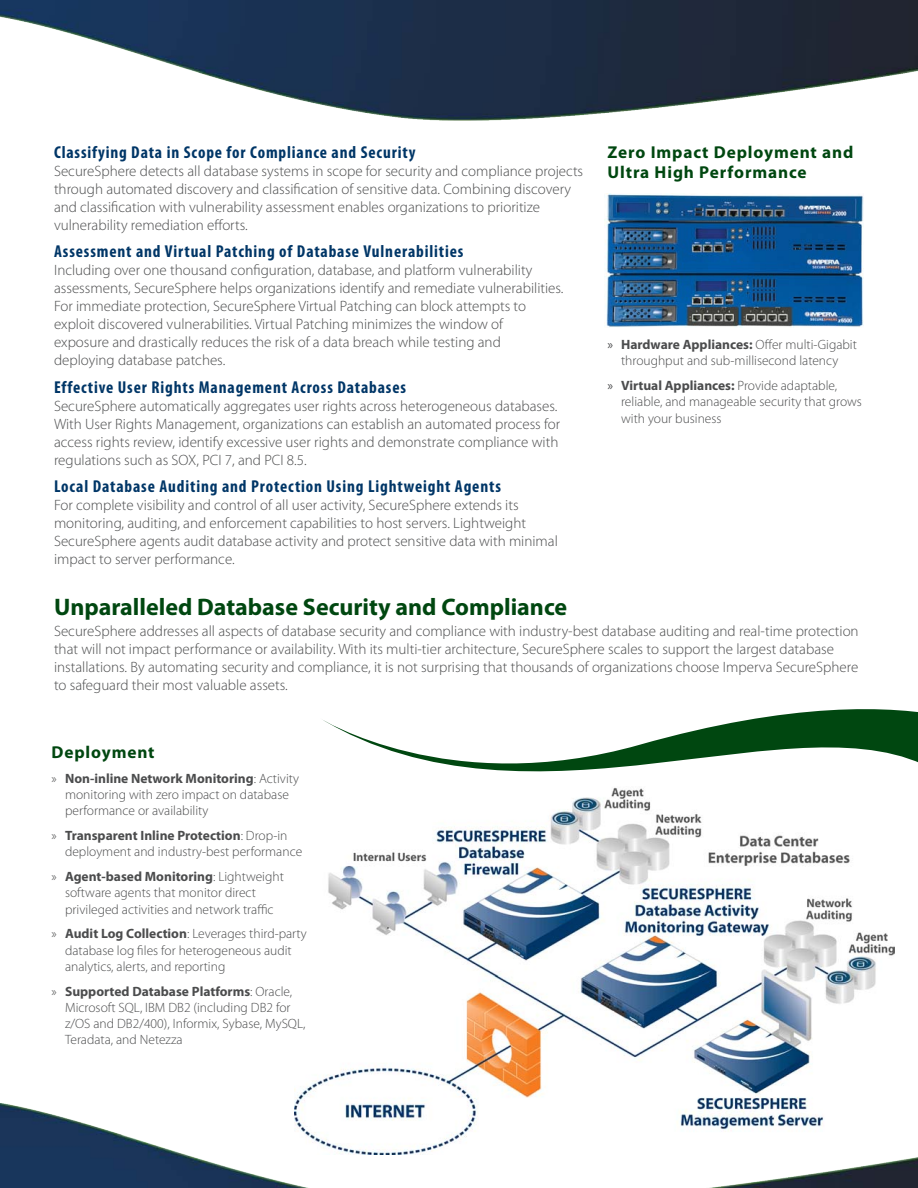
<style>
.page{position:relative;width:918px;height:1188px;background:#fff}
.page>*{position:absolute;margin:0;border:0;box-sizing:border-box;transform-origin:0 0}
.conclusion_header{font:700 24px "Myriad Pro";color:#004710}
.Subhead{font:700 condensed 17.25px "Myriad Pro";letter-spacing:.05em;color:#003667}
.callout_header{font:700 17.25px/20.7px "Myriad Pro";letter-spacing:.05em;color:#004710}
.Body_Copy{font:300 15px/18px "Myriad Pro";color:#4b4c4d}
.callout_bullets{font:300 13.5px/16.2px "Myriad Pro";color:#4b4c4d}
.s1{font-weight:400}
.s2{font-weight:700}
</style>
<div class="page">
<svg style="left:323px;top:709px;width:595px;height:63px"></svg>
<img style="left:0;top:0;width:918px;height:121px">
<img style="left:0;top:1103px;width:918px;height:85px">
<img style="left:294px;top:787px;width:600px;height:367px">
<img style="left:604px;top:194px;width:259px;height:134px">
<p class="Subhead" style="left:54px;top:141px;width:363px">Classifying Data in Scope for Compliance and Security</p>
<p class="Body_Copy" style="left:54px;top:162px;width:531px">SecureSphere detects all database systems in scope for security and compliance projects through automated discovery and classification of sensitive data. Combining discovery and classification with vulnerability assessment enables organizations to prioritize vulnerability remediation efforts.</p>
<p class="Subhead" style="left:54px;top:241px;width:411px">Assessment and Virtual Patching of Database Vulnerabilities</p>
<p class="Body_Copy" style="left:54px;top:261px;width:511px">Including over one thousand configuration, database, and platform vulnerability assessments, SecureSphere helps organizations identify and remediate vulnerabilities.<br>For immediate protection, SecureSphere Virtual Patching can block attempts to exploit discovered vulnerabilities. Virtual Patching minimizes the window of<br>exposure and drastically reduces the risk of a data breach while testing and deploying database patches.</p>
<p class="Subhead" style="left:54px;top:376px;width:354px">Effective User Rights Management Across Databases</p>
<p class="Body_Copy" style="left:54px;top:397px;width:508px">SecureSphere automatically aggregates user rights across heterogeneous databases.<br>With User Rights Management, organizations can establish an automated process for access rights review, identify excessive user rights and demonstrate compliance with regulations such as SOX, PCI 7, and PCI 8.5.</p>
<p class="Subhead" style="left:54px;top:476px;width:448px">Local Database Auditing and Protection Using Lightweight Agents</p>
<p class="Body_Copy" style="left:54px;top:496px;width:505px">For complete visibility and control of all user activity, SecureSphere extends its monitoring, auditing, and enforcement capabilities to host servers. Lightweight SecureSphere agents audit database activity and protect sensitive data with minimal impact to server performance.</p>
<p class="callout_header" style="left:608px;top:141px;width:247px">Zero Impact Deployment and<br>Ultra High Performance</p>
<p class="callout_bullets" style="left:608px;top:337px;width:251px;text-align:center"><span class="s1">»</span> <span class="s2">Hardware Appliances:</span> Offer multi-Gigabit throughput and sub-millisecond latency</p>
<p class="callout_bullets" style="left:621px;top:378px;width:242px;text-indent:-14px"><span class="s1">»</span> <span class="s2">Virtual Appliances:</span> Provide adaptable, reliable, and manageable security that grows with your business</p>
<p class="conclusion_header" style="left:54px;top:592px;width:515px">Unparalleled Database Security and Compliance</p>
<p class="Body_Copy" style="left:54px;top:622px;width:806px">SecureSphere addresses all aspects of database security and compliance with industry-best database auditing and real-time protection that will not impact performance or availability. With its multi-tier architecture, SecureSphere scales to support the largest database installations. By automating security and compliance, it is not surprising that thousands of organizations choose Imperva SecureSphere to safeguard their most valuable assets.</p>
<p class="callout_header" style="left:52px;top:741px;width:105px">Deployment</p>
<p class="callout_bullets" style="left:65px;top:771px;width:236px;text-indent:-14px">» <span class="s2">Non-inline Network Monitoring</span>: Activity monitoring with zero impact on database performance or availability</p>
<p class="callout_bullets" style="left:65px;top:828px;width:239px;text-indent:-14px">» <span class="s2">Transparent Inline Protection</span>: Drop-in deployment and industry-best performance</p>
<p class="callout_bullets" style="left:65px;top:869px;width:220px;text-indent:-14px">» <span class="s2">Agent-based Monitoring</span>: Lightweight software agents that monitor direct privileged activities and network traffic</p>
<p class="callout_bullets" style="left:65px;top:926px;width:243px;text-indent:-14px">» <span class="s2">Audit Log Collection</span>: Leverages third-party database log files for heterogeneous audit analytics, alerts, and reporting</p>
<p class="callout_bullets" style="left:65px;top:983px;width:242px;text-indent:-14px">» <span class="s2">Supported Database Platforms</span>: Oracle, Microsoft SQL, IBM DB2 (including DB2 for z/OS and DB2/400), Informix, Sybase, MySQL, Teradata, and Netezza</p>
</div>
